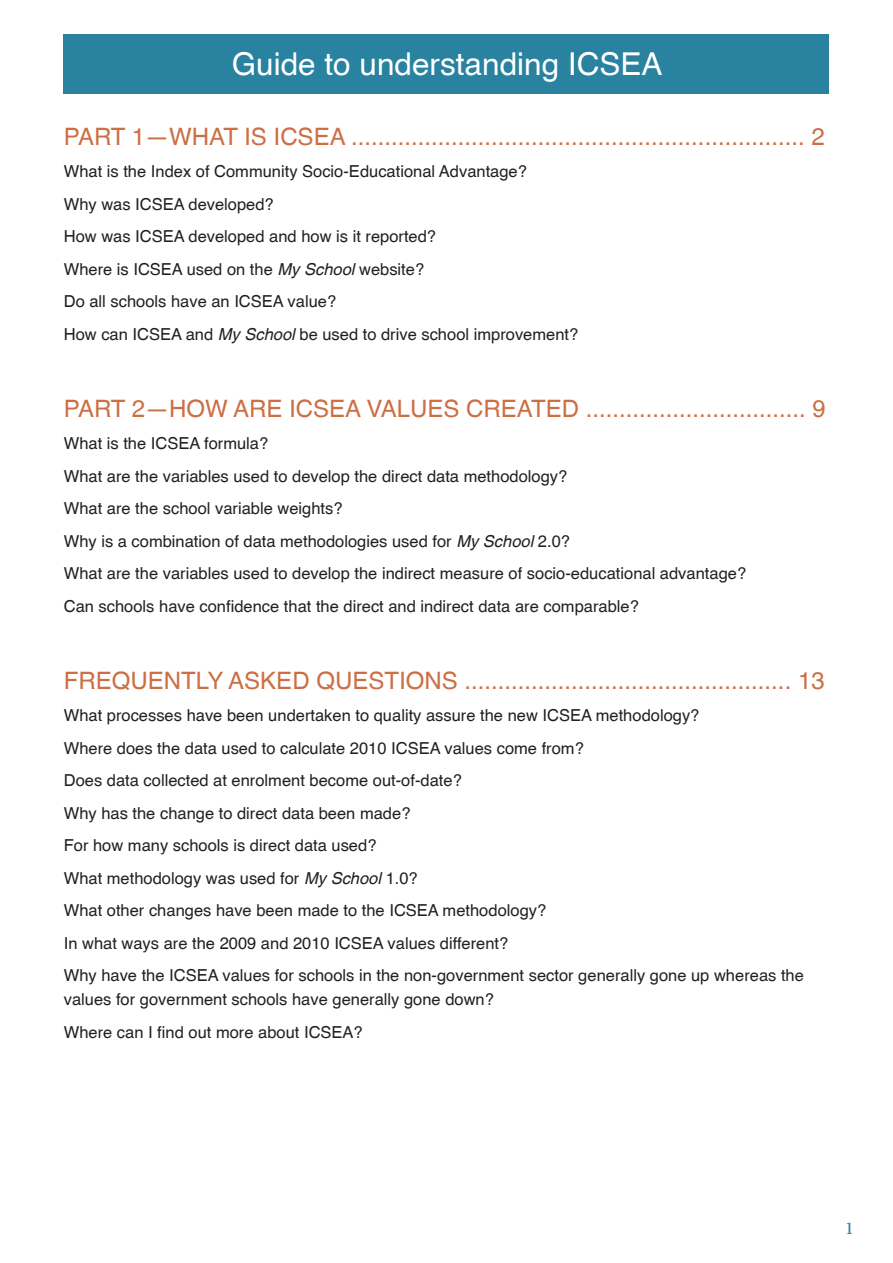
<style>
.page{position:relative;width:893px;height:1263px;background:#fff}
.page>*{position:absolute;margin:0;border:0;box-sizing:border-box;transform-origin:0 0}
.t1{font:31.5px "Helvetica";color:#fff}
.t2{font:24px "Helvetica";color:#cc6f44}
.t3{font:500 18px "Minion Pro";color:#29829f}
.t4{font:16.5px/24px "Helvetica";color:#231f20}
.s1{font-family:"Helvetica cyr";font-style:italic}
</style>
<div class="page">
<div style="left:64px;top:34px;width:765px;height:60px;background:#29829f"></div>
<p class="t1" style="left:232px;top:44px;width:432px">Guide to understanding ICSEA</p>
<p class="t2" style="left:64px;top:121px;width:762px">PART 1—WHAT IS ICSEA .................................................................... 2</p>
<p class="t4" style="left:64px;top:159px;width:465px">What is the Index of Community Socio-Educational Advantage?</p>
<p class="t4" style="left:64px;top:191px;width:212px">Why was ICSEA developed?</p>
<p class="t4" style="left:64px;top:224px;width:374px">How was ICSEA developed and how is it reported?</p>
<p class="t4" style="left:64px;top:256px;width:362px">Where is ICSEA used on the <span class="s1">My School</span> website?</p>
<p class="t4" style="left:64px;top:289px;width:274px">Do all schools have an ICSEA value?</p>
<p class="t4" style="left:64px;top:321px;width:516px">How can ICSEA and <span class="s1">My School</span> be used to drive school improvement?</p>
<p class="t2" style="left:64px;top:393px;width:764px">PART 2—HOW ARE ICSEA VALUES CREATED ................................. 9</p>
<p class="t4" style="left:64px;top:431px;width:206px">What is the ICSEA formula?</p>
<p class="t4" style="left:64px;top:463px;width:505px">What are the variables used to develop the direct data methodology?</p>
<p class="t4" style="left:64px;top:496px;width:280px">What are the school variable weights?</p>
<p class="t4" style="left:64px;top:528px;width:508px">Why is a combination of data methodologies used for <span class="s1">My School</span> 2.0?</p>
<p class="t4" style="left:64px;top:561px;width:684px">What are the variables used to develop the indirect measure of socio-educational advantage?</p>
<p class="t4" style="left:64px;top:593px;width:577px">Can schools have confidence that the direct and indirect data are comparable?</p>
<p class="t2" style="left:64px;top:665px;width:762px">FREQUENTLY ASKED QUESTIONS ................................................. 13</p>
<p class="t4" style="left:64px;top:703px;width:637px">What processes have been undertaken to quality assure the new ICSEA methodology?</p>
<p class="t4" style="left:64px;top:735px;width:522px">Where does the data used to calculate 2010 ICSEA values come from?</p>
<p class="t4" style="left:64px;top:768px;width:400px">Does data collected at enrolment become out-of-date?</p>
<p class="t4" style="left:64px;top:800px;width:348px">Why has the change to direct data been made?</p>
<p class="t4" style="left:64px;top:833px;width:314px">For how many schools is direct data used?</p>
<p class="t4" style="left:64px;top:865px;width:356px">What methodology was used for <span class="s1">My School</span> 1.0?</p>
<p class="t4" style="left:64px;top:898px;width:484px">What other changes have been made to the ICSEA methodology?</p>
<p class="t4" style="left:64px;top:931px;width:446px">In what ways are the 2009 and 2010 ICSEA values different?</p>
<p class="t4" style="left:64px;top:963px;width:742px">Why have the ICSEA values for schools in the non-government sector generally gone up whereas the values for government schools have generally gone down?</p>
<p class="t4" style="left:64px;top:1020px;width:300px">Where can I find out more about ICSEA?</p>
<p class="t3" style="left:845px;top:1216px;width:10px">1</p>
</div>
